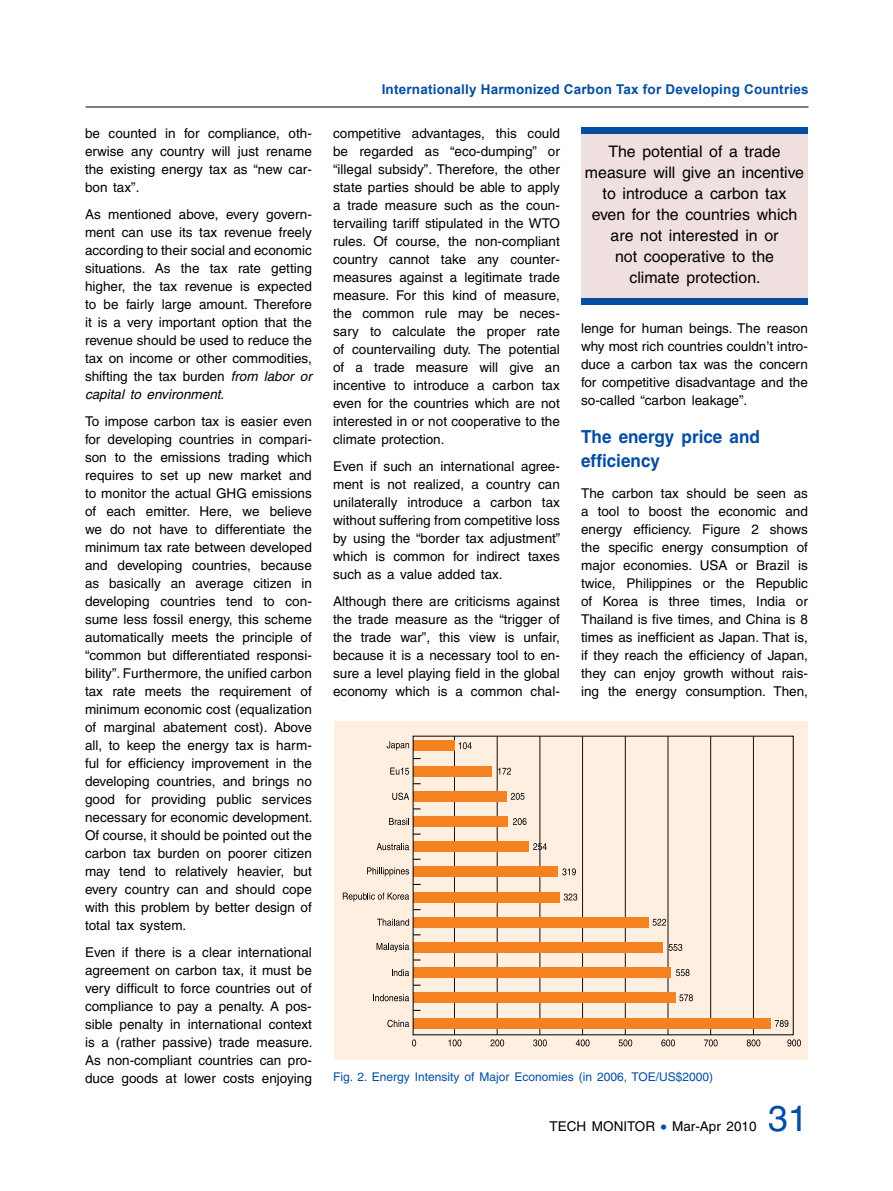
<style>
.page{position:relative;width:893px;height:1191px;background:#fff}
.page>*{position:absolute;margin:0;border:0;box-sizing:border-box;transform-origin:0 0}
.t1{font:36px "Helvetica";color:#034ea2}
.t2{font:700 18px/24px "Helvetica";color:#034ea2;scale:.95 1}
.t3{font:15.9px/21px "Helvetica";color:#000;text-align:center}
.t4{font:13.5px/18px "Helvetica";color:#000;text-align:justify}
.t5{font:700 13.5px "Arial";letter-spacing:.015em;color:#034ea2}
.t6{font:12px "Helvetica";color:#034ea2}
.s1{font-style:italic}
.s2{font-size:16.5px;color:#034ea2}
</style>
<div class="page">
<hr style="left:86px;top:107px;width:722px;height:1px;background:#000">
<div style="left:334px;top:721px;width:474px;height:338px;background:#ffefe0"></div>
<hr style="left:454px;top:736px;width:1px;height:298px;background:#000">
<hr style="left:497px;top:736px;width:1px;height:298px;background:#000">
<hr style="left:539px;top:736px;width:1px;height:298px;background:#000">
<hr style="left:582px;top:736px;width:1px;height:298px;background:#000">
<hr style="left:625px;top:736px;width:1px;height:298px;background:#000">
<hr style="left:668px;top:736px;width:1px;height:298px;background:#000">
<hr style="left:710px;top:736px;width:1px;height:298px;background:#000">
<hr style="left:753px;top:736px;width:1px;height:298px;background:#000">
<div style="left:413px;top:766px;width:78px;height:10px;background:#f58220"></div>
<div style="left:413px;top:791px;width:93px;height:10px;background:#f58220"></div>
<div style="left:413px;top:816px;width:94px;height:10px;background:#f58220"></div>
<div style="left:413px;top:841px;width:115px;height:11px;background:#f58220"></div>
<div style="left:413px;top:866px;width:145px;height:11px;background:#f58220"></div>
<div style="left:413px;top:892px;width:146px;height:10px;background:#f58220"></div>
<div style="left:413px;top:917px;width:235px;height:10px;background:#f58220"></div>
<div style="left:413px;top:942px;width:250px;height:10px;background:#f58220"></div>
<div style="left:413px;top:967px;width:258px;height:10px;background:#f58220"></div>
<div style="left:413px;top:992px;width:262px;height:11px;background:#f58220"></div>
<div style="left:413px;top:1018px;width:358px;height:10px;background:#f58220"></div>
<div style="left:413px;top:740px;width:41px;height:11px;background:#f58220"></div>
<svg style="left:775px;top:1020px;width:13px;height:7px"></svg>
<svg style="left:412px;top:1039px;width:4px;height:7px"></svg>
<svg style="left:448px;top:1039px;width:13px;height:7px"></svg>
<svg style="left:490px;top:1039px;width:14px;height:7px"></svg>
<svg style="left:533px;top:1039px;width:14px;height:7px"></svg>
<svg style="left:576px;top:1039px;width:13px;height:7px"></svg>
<svg style="left:619px;top:1039px;width:13px;height:7px"></svg>
<svg style="left:661px;top:1039px;width:14px;height:7px"></svg>
<svg style="left:704px;top:1039px;width:14px;height:7px"></svg>
<svg style="left:747px;top:1039px;width:13px;height:7px"></svg>
<svg style="left:787px;top:1039px;width:14px;height:7px"></svg>
<svg style="left:387px;top:741px;width:22px;height:9px"></svg>
<svg style="left:390px;top:767px;width:19px;height:7px"></svg>
<svg style="left:392px;top:792px;width:17px;height:8px"></svg>
<svg style="left:389px;top:818px;width:20px;height:7px"></svg>
<svg style="left:377px;top:843px;width:32px;height:7px"></svg>
<svg style="left:367px;top:867px;width:42px;height:9px"></svg>
<svg style="left:343px;top:892px;width:66px;height:9px"></svg>
<svg style="left:377px;top:918px;width:32px;height:7px"></svg>
<svg style="left:377px;top:943px;width:32px;height:9px"></svg>
<svg style="left:392px;top:969px;width:17px;height:7px"></svg>
<svg style="left:373px;top:994px;width:36px;height:7px"></svg>
<svg style="left:387px;top:1019px;width:22px;height:8px"></svg>
<svg style="left:459px;top:742px;width:13px;height:7px"></svg>
<svg style="left:498px;top:767px;width:13px;height:7px"></svg>
<svg style="left:511px;top:793px;width:13px;height:7px"></svg>
<svg style="left:513px;top:818px;width:13px;height:7px"></svg>
<svg style="left:533px;top:843px;width:14px;height:7px"></svg>
<svg style="left:562px;top:868px;width:14px;height:7px"></svg>
<svg style="left:564px;top:893px;width:13px;height:7px"></svg>
<svg style="left:652px;top:918px;width:14px;height:7px"></svg>
<svg style="left:669px;top:944px;width:13px;height:7px"></svg>
<svg style="left:676px;top:969px;width:14px;height:7px"></svg>
<svg style="left:679px;top:994px;width:14px;height:7px"></svg>
<div style="left:581px;top:131px;width:227px;height:173px;background:#efdfdf"></div>
<div style="left:581px;top:128px;width:227px;height:6px;background:#034ea2"></div>
<div style="left:581px;top:298px;width:227px;height:6px;background:#034ea2"></div>
<p class="t4" style="left:85px;top:124px;width:228px">be counted in for compliance, oth&shy;erwise any country will just rename the existing energy tax as “new car&shy;bon tax”.</p>
<p class="t4" style="left:85px;top:205px;width:228px">As mentioned above, every govern&shy;ment can use its tax revenue freely according to their social and economic situations. As the tax rate getting higher, the tax revenue is expected to be fairly large amount. Therefore it is a very important option that the revenue should be used to reduce the tax on income or other commodities, shifting the tax burden <span class="s1">from labor or capital to environment</span>.</p>
<p class="t4" style="left:85px;top:412px;width:229px">To impose carbon tax is easier even for developing countries in compari&shy;son to the emissions trading which requires to set up new market and to monitor the actual GHG emissions of each emitter. Here, we believe we do not have to differentiate the minimum tax rate between developed and developing countries, because as basically an average citizen in developing countries tend to con&shy;sume less fossil energy, this scheme automatically meets the principle of “common but differentiated responsi&shy;bility”. Furthermore, the unified carbon tax rate meets the requirement of minimum economic cost (equalization of marginal abatement cost). Above all, to keep the energy tax is harm&shy;ful for efficiency improvement in the developing countries, and brings no good for providing public services necessary for economic development.<br>Of course, it should be pointed out the carbon tax burden on poorer citizen may tend to relatively heavier, but every country can and should cope with this problem by better design of total tax system.</p>
<p class="t4" style="left:85px;top:943px;width:229px">Even if there is a clear international agreement on carbon tax, it must be very difficult to force countries out of compliance to pay a penalty. A pos&shy;sible penalty in international context is a (rather passive) trade measure.<br>As non-compliant countries can pro&shy;duce goods at lower costs enjoying</p>
<p class="t5" style="left:382px;top:80px;width:428px">Internationally Harmonized Carbon Tax for Developing Countries</p>
<p class="t4" style="left:333px;top:124px;width:228px">competitive advantages, this could be regarded as “eco-dumping” or “illegal subsidy”. Therefore, the other state parties should be able to apply a trade measure such as the coun&shy;tervailing tariff stipulated in the WTO rules. Of course, the non-compliant country cannot take any counter&shy;measures against a legitimate trade measure. For this kind of measure, the common rule may be neces&shy;sary to calculate the proper rate of countervailing duty. The potential of a trade measure will give an incentive to introduce a carbon tax even for the countries which are not interested in or not cooperative to the climate protection.</p>
<p class="t4" style="left:333px;top:457px;width:229px">Even if such an international agree&shy;ment is not realized, a country can unilaterally introduce a carbon tax without suffering from competitive loss by using the “border tax adjustment” which is common for indirect taxes such as a value added tax.</p>
<p class="t4" style="left:333px;top:592px;width:228px">Although there are criticisms against the trade measure as the “trigger of the trade war”, this view is unfair, because it is a necessary tool to en&shy;sure a level playing field in the global economy which is a common chal-</p>
<p class="t3" style="left:585px;top:141px;width:221px">The potential of a trade measure will give an incentive to introduce a carbon tax even for the countries which are not interested in or<br>not cooperative to the<br>climate protection.</p>
<p class="t4" style="left:581px;top:319px;width:228px">lenge for human beings. The reason why most rich countries couldn’t intro&shy;duce a carbon tax was the concern for competitive disadvantage and the so-called “carbon leakage”.</p>
<h2 class="t2" style="left:581px;top:424px;width:190px">The energy price and efficiency</h2>
<p class="t4" style="left:581px;top:484px;width:228px">The carbon tax should be seen as a tool to boost the economic and energy efficiency. Figure 2 shows the specific energy consumption of major economies. USA or Brazil is twice, Philippines or the Republic of Korea is three times, India or Thailand is five times, and China is 8 times as inefficient as Japan. That is, if they reach the efficiency of Japan, they can enjoy growth without rais&shy;ing the energy consumption. Then,</p>
<p class="t6" style="left:333px;top:1069px;width:381px">Fig. 2. Energy Intensity of Major Economies (in 2006, TOE/US$2000)</p>
<p class="t4" style="left:550px;top:1117px;width:19px">Tech</p>
<p class="t4" style="left:592px;top:1117px;width:21px">Monitor</p>
<p class="t4" style="left:661px;top:1117px;width:97px"><span class="s2">•</span> Mar-Apr 2010</p>
<h1 class="t1" style="left:768px;top:1097px;width:42px">31</h1>
</div>
